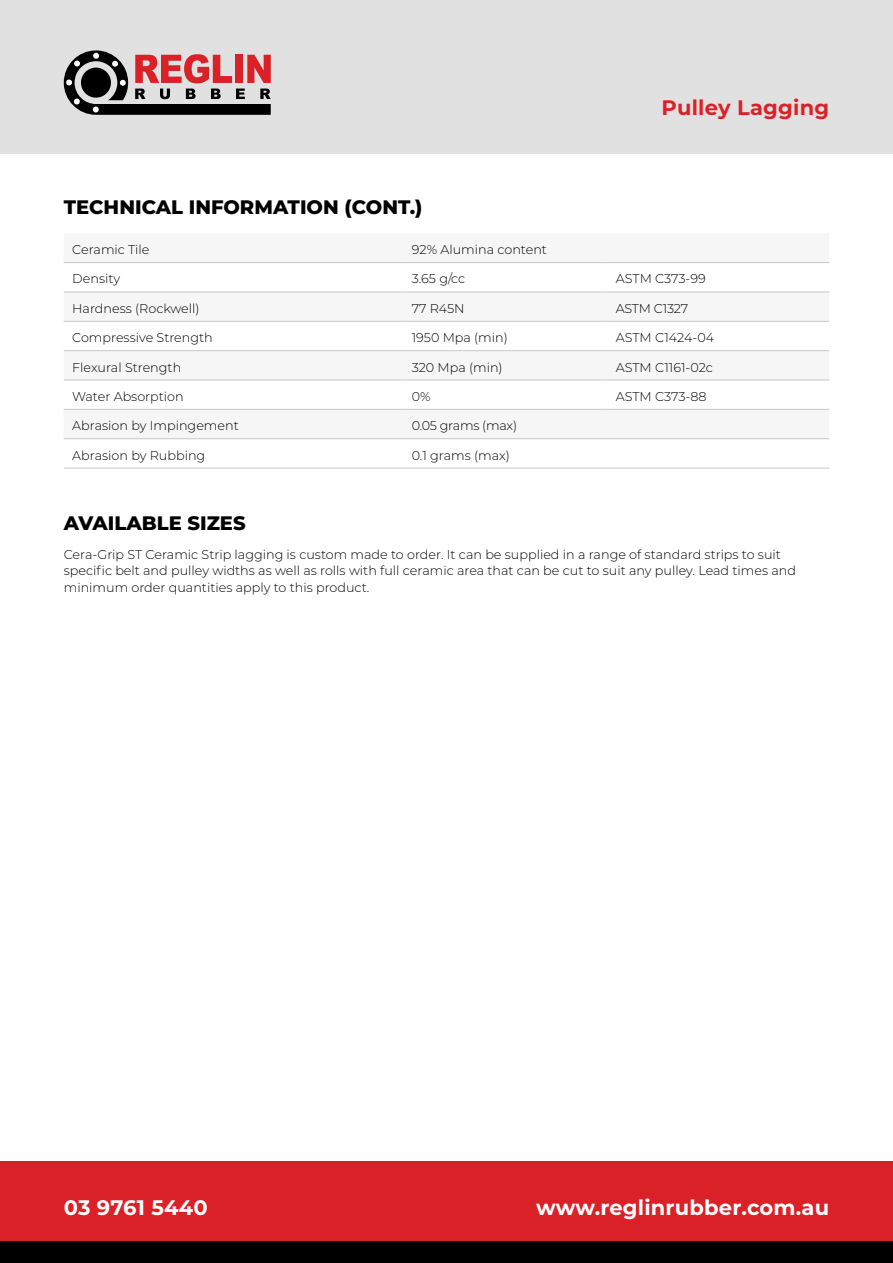
<style>
.page{position:relative;width:893px;height:1263px;background:#fff}
.page>*{position:absolute;margin:0;border:0;box-sizing:border-box;transform-origin:0 0}
.t1{font:700 21px "Montserrat";letter-spacing:.01em;color:#fff}
.t2{font:700 21px "Montserrat";letter-spacing:.01em;color:#da2128}
.t3{font:800 19.5px "Montserrat";color:#000}
.t4{font:300 12.75px/16.5px "Montserrat";color:#000}
.t5{font:300 12.75px "Montserrat";letter-spacing:-.02em;color:#000}
</style>
<div class="page">
<div style="left:0;top:0;width:893px;height:153px;background:#e1e1e1"></div>
<div style="left:0;top:1161px;width:893px;height:81px;background:#da2128"></div>
<div style="left:0;top:1242px;width:893px;height:21px;background:#000"></div>
<svg style="left:64px;top:50px;width:207px;height:65px"></svg>
<svg style="left:64px;top:291px;width:765px;height:89px;fill:#f6f6f6"></svg>
<hr style="left:64px;top:262px;width:339px;height:1px;background:#c7c8ca">
<hr style="left:403px;top:262px;width:204px;height:1px;background:#c7c8ca">
<hr style="left:607px;top:262px;width:222px;height:1px;background:#c7c8ca">
<hr style="left:64px;top:292px;width:339px;height:1px;background:#c7c8ca">
<hr style="left:403px;top:292px;width:204px;height:1px;background:#c7c8ca">
<hr style="left:607px;top:292px;width:222px;height:1px;background:#c7c8ca">
<hr style="left:64px;top:321px;width:339px;height:1px;background:#c7c8ca">
<hr style="left:403px;top:321px;width:204px;height:1px;background:#c7c8ca">
<hr style="left:607px;top:321px;width:222px;height:1px;background:#c7c8ca">
<hr style="left:64px;top:350px;width:339px;height:1px;background:#c7c8ca">
<hr style="left:403px;top:350px;width:204px;height:1px;background:#c7c8ca">
<hr style="left:607px;top:350px;width:222px;height:1px;background:#c7c8ca">
<hr style="left:64px;top:380px;width:339px;height:1px;background:#c7c8ca">
<hr style="left:403px;top:380px;width:204px;height:1px;background:#c7c8ca">
<hr style="left:607px;top:380px;width:222px;height:1px;background:#c7c8ca">
<hr style="left:64px;top:409px;width:339px;height:1px;background:#c7c8ca">
<hr style="left:403px;top:409px;width:204px;height:1px;background:#c7c8ca">
<hr style="left:607px;top:409px;width:222px;height:1px;background:#c7c8ca">
<hr style="left:64px;top:438px;width:339px;height:1px;background:#c7c8ca">
<hr style="left:403px;top:438px;width:204px;height:1px;background:#c7c8ca">
<hr style="left:607px;top:438px;width:222px;height:1px;background:#c7c8ca">
<hr style="left:64px;top:468px;width:339px;height:1px;background:#c7c8ca">
<hr style="left:403px;top:468px;width:204px;height:1px;background:#c7c8ca">
<hr style="left:607px;top:468px;width:222px;height:1px;background:#c7c8ca">
<h1 class="t2" style="left:661px;top:92px;width:169px">Pulley Lagging</h1>
<h2 class="t3" style="left:64px;top:193px;width:360px">TECHNICAL INFORMATION (CONT.)</h2>
<p class="t4" style="left:72px;top:241px;width:79px">Ceramic Tile</p>
<p class="t4" style="left:412px;top:241px;width:137px">92% Alumina content</p>
<p class="t4" style="left:72px;top:270px;width:49px">Density</p>
<p class="t4" style="left:412px;top:270px;width:55px">3.65 g/cc</p>
<p class="t4" style="left:616px;top:270px;width:91px">ASTM C373-99</p>
<p class="t4" style="left:72px;top:300px;width:129px">Hardness (Rockwell)</p>
<p class="t4" style="left:412px;top:300px;width:54px">77 R45N</p>
<p class="t5" style="left:616px;top:300px;width:74px">ASTM C1327</p>
<p class="t4" style="left:72px;top:329px;width:142px">Compressive Strength</p>
<p class="t4" style="left:412px;top:329px;width:98px">1950 Mpa (min)</p>
<p class="t4" style="left:616px;top:329px;width:100px">ASTM C1424-04</p>
<p class="t4" style="left:72px;top:358px;width:110px">Flexural Strength</p>
<p class="t4" style="left:412px;top:358px;width:92px">320 Mpa (min)</p>
<p class="t4" style="left:616px;top:358px;width:99px">ASTM C1161-02c</p>
<p class="t4" style="left:72px;top:388px;width:113px">Water Absorption</p>
<p class="t4" style="left:412px;top:388px;width:20px">0%</p>
<p class="t4" style="left:616px;top:388px;width:92px">ASTM C373-88</p>
<p class="t4" style="left:72px;top:417px;width:168px">Abrasion by Impingement</p>
<p class="t5" style="left:412px;top:417px;width:107px">0.05 grams (max)</p>
<p class="t4" style="left:72px;top:446px;width:135px">Abrasion by Rubbing</p>
<p class="t4" style="left:412px;top:446px;width:100px">0.1 grams (max)</p>
<h2 class="t3" style="left:64px;top:508px;width:183px">AVAILABLE SIZES</h2>
<p class="t4" style="left:64px;top:546px;width:734px">Cera-Grip ST Ceramic Strip lagging is custom made to order. It can be supplied in a range of standard strips to suit specific belt and pulley widths as well as rolls with full ceramic area that can be cut to suit any pulley. Lead times and minimum order quantities apply to this product.</p>
<h1 class="t1" style="left:64px;top:1193px;width:145px">03 9761 5440</h1>
<h1 class="t1" style="left:536px;top:1193px;width:294px">www.reglinrubber.com.au</h1>
</div>
